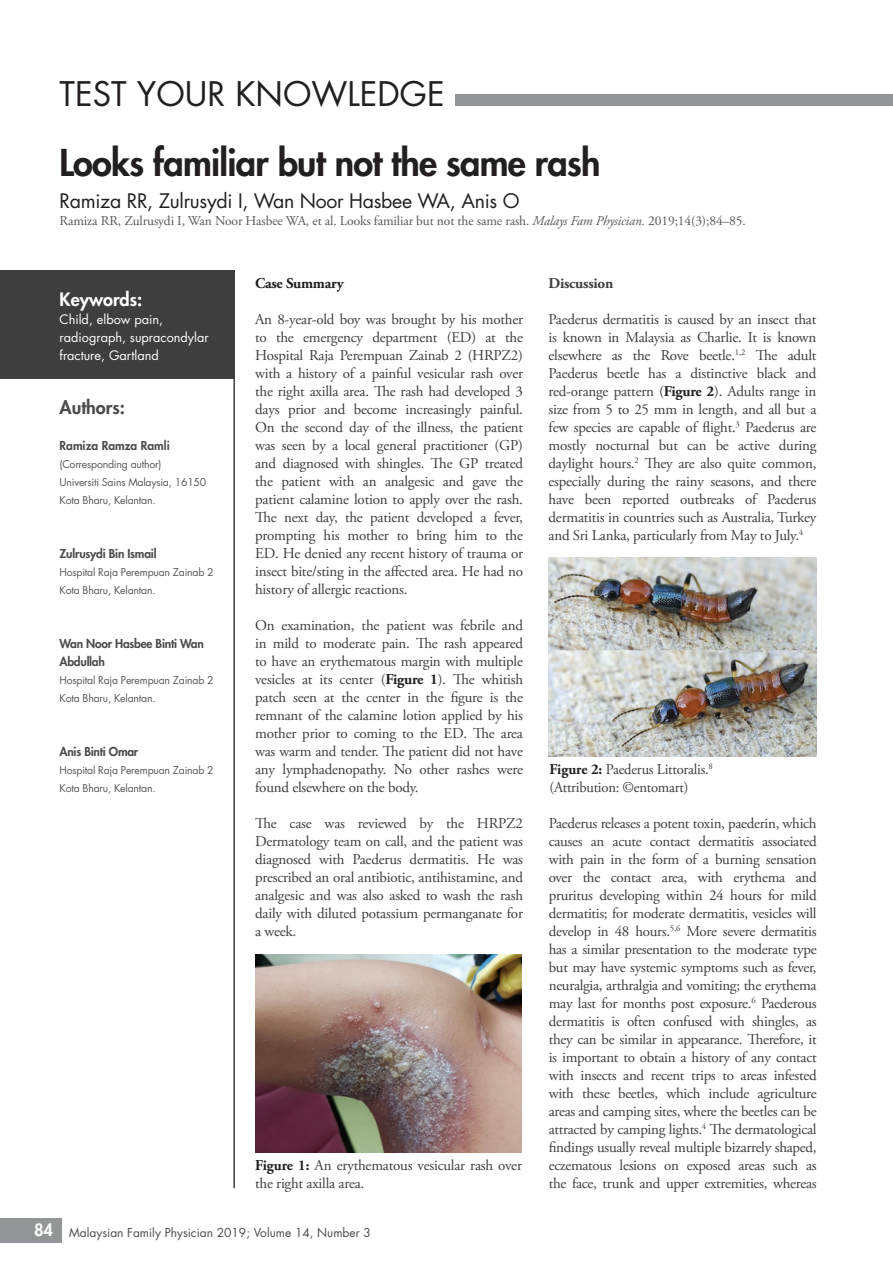
<style>
.page{position:relative;width:893px;height:1263px;background:#fff}
.page>*{position:absolute;margin:0;border:0;box-sizing:border-box;transform-origin:0 0}
.t1{font:800 36px "Futura Std";letter-spacing:-.02em;color:#231f20}
.t2{font:33px "Futura Std";color:#231f20}
.t3{font:19.5px "Futura Std";letter-spacing:-.015em;color:#231f20}
.t4{font:800 18px "Futura Std";color:#fff}
.t5{font:800 18px "Futura Std";color:#4b4c4d}
.t6{font:15px/18px "Adobe Garamond Pro";letter-spacing:-.015em;color:#3e3e3f;text-align:justify}
.t7{font:700 15px "Adobe Garamond Pro";letter-spacing:-.015em;color:#231f20}
.t8{font:700 15px "Adobe Garamond Pro";letter-spacing:-.015em;color:#3e3e3f}
.t9{font:13.5px "Adobe Garamond Pro";letter-spacing:-.01em;color:#57585a}
.t10{font:12.75px/18px "Futura Std";color:#fff}
.t11{font:800 12px/18px "Futura Std";letter-spacing:-.02em;color:#4b4c4d}
.t12{font:12px "Futura Std";color:#4b4c4d}
.t13{font:800 12px "Futura Std";color:#4b4c4d}
.t14{font:10.5px/18px "Futura Std";letter-spacing:-.02em;color:#57585a}
.s1{font-style:italic}
.s2{font-weight:700;color:#231f20}
.s3{font-weight:800;font-size:16.5px;color:#fff}
</style>
<div class="page">
<div style="left:0;top:1218px;width:62px;height:24px;background:#939598"></div>
<div style="left:0;top:270px;width:235px;height:108px;background:#3e3e3f"></div>
<hr style="left:233px;top:324px;width:2px;height:864px;background:#3e3e3f">
<div style="left:455px;top:95px;width:438px;height:11px;background:#939598"></div>
<img style="left:255px;top:954px;width:267px;height:198px">
<img style="left:548px;top:557px;width:268px;height:199px">
<p class="t2" style="left:60px;top:73px;width:387px">TEST YOUR KNOWLEDGE</p>
<p class="t1" style="left:60px;top:140px;width:542px">Looks familiar but not the same rash</p>
<p class="t3" style="left:60px;top:189px;width:462px">Ramiza RR, Zulrusydi I, Wan Noor Hasbee WA, Anis O</p>
<p class="t9" style="left:60px;top:212px;width:688px">Ramiza RR, Zulrusydi I, Wan Noor Hasbee WA, et al. Looks familiar but not the same rash. <span class="s1">Malays Fam Physician.</span> 2019;14(3);84–85.</p>
<p class="t4" style="left:60px;top:288px;width:84px">Keywords:</p>
<p class="t10" style="left:60px;top:310px;width:151px">Child, elbow pain, radiograph, supracondylar fracture, Gartland</p>
<p class="t5" style="left:60px;top:396px;width:67px">Authors:</p>
<p class="t13" style="left:60px;top:438px;width:112px">Ramiza Ramza Ramli</p>
<p class="t14" style="left:60px;top:455px;width:148px">(Corresponding author)<br>Universiti Sains Malaysia, 16150<br>Kota Bharu, Kelantan.</p>
<p class="t11" style="left:60px;top:545px;width:99px">Zulrusydi Bin Ismail</p>
<p class="t14" style="left:60px;top:563px;width:156px">Hospital Raja Perempuan Zainab 2<br>Kota Bharu, Kelantan.</p>
<p class="t11" style="left:60px;top:635px;width:146px">Wan Noor Hasbee Binti Wan<br>Abdullah</p>
<p class="t14" style="left:60px;top:671px;width:156px">Hospital Raja Perempuan Zainab 2<br>Kota Bharu, Kelantan.</p>
<p class="t11" style="left:60px;top:743px;width:80px">Anis Binti Omar</p>
<p class="t14" style="left:60px;top:761px;width:156px">Hospital Raja Perempuan Zainab 2<br>Kota Bharu, Kelantan.</p>
<p class="t7" style="left:255px;top:275px;width:90px">Case Summary</p>
<p class="t6" style="left:255px;top:311px;width:269px">An 8-year-old boy was brought by his mother to the emergency department (ED) at the Hospital Raja Perempuan Zainab 2 (HRPZ2) with a history of a painful vesicular rash over the right axilla area. The rash had developed 3 days prior and become increasingly painful.<br>On the second day of the illness, the patient was seen by a local general practitioner (GP) and diagnosed with shingles. The GP treated the patient with an analgesic and gave the patient calamine lotion to apply over the rash.<br>The next day, the patient developed a fever, prompting his mother to bring him to the ED. He denied any recent history of trauma or insect bite/sting in the affected area. He had no history of allergic reactions.</p>
<p class="t6" style="left:255px;top:617px;width:269px">On examination, the patient was febrile and in mild to moderate pain. The rash appeared to have an erythematous margin with multiple vesicles at its center (<span class="s2">Figure 1</span>). The whitish patch seen at the center in the figure is the remnant of the calamine lotion applied by his mother prior to coming to the ED. The area was warm and tender. The patient did not have any lymphadenopathy. No other rashes were found elsewhere on the body.</p>
<p class="t6" style="left:255px;top:815px;width:269px">The case was reviewed by the HRPZ2<br>Dermatology team on call, and the patient was diagnosed with Paederus dermatitis. He was prescribed an oral antibiotic, antihistamine, and analgesic and was also asked to wash the rash daily with diluted potassium permanganate for a week.</p>
<p class="t6" style="left:255px;top:1157px;width:268px"><span class="s2">Figure 1:</span> An erythematous vesicular rash over the right axilla area.</p>
<p class="t12" style="left:34px;top:1225px;width:338px"><span class="s3">84</span> Malaysian Family Physician 2019; Volume 14, Number 3</p>
<p class="t8" style="left:549px;top:275px;width:66px">Discussion</p>
<p class="t6" style="left:549px;top:311px;width:269px">Paederus dermatitis is caused by an insect that is known in Malaysia as Charlie. It is known elsewhere as the Rove beetle.<sup>1,2</sup> The adult Paederus beetle has a distinctive black and red-orange pattern (<span class="s2">Figure 2</span>). Adults range in size from 5 to 25 mm in length, and all but a few species are capable of flight.<sup>3</sup> Paederus are mostly nocturnal but can be active during daylight hours.<sup>2</sup> They are also quite common, especially during the rainy seasons, and there have been reported outbreaks of Paederus dermatitis in countries such as Australia, Turkey and Sri Lanka, particularly from May to July.<sup>4</sup></p>
<p class="t6" style="left:550px;top:761px;width:165px"><span class="s2">Figure 2:</span> Paederus Littoralis.<sup>8 </sup>(Attribution: ©entomart)</p>
<p class="t6" style="left:549px;top:815px;width:269px">Paederus releases a potent toxin, paederin, which causes an acute contact dermatitis associated with pain in the form of a burning sensation over the contact area, with erythema and pruritus developing within 24 hours for mild dermatitis; for moderate dermatitis, vesicles will develop in 48 hours.<sup>5,6</sup> More severe dermatitis has a similar presentation to the moderate type but may have systemic symptoms such as fever, neuralgia, arthralgia and vomiting; the erythema may last for months post exposure.<sup>6</sup> Paederous dermatitis is often confused with shingles, as they can be similar in appearance. Therefore, it is important to obtain a history of any contact with insects and recent trips to areas infested with these beetles, which include agriculture areas and camping sites, where the beetles can be attracted by camping lights.<sup>4</sup> The dermatological findings usually reveal multiple bizarrely shaped, eczematous lesions on exposed areas such as the face, trunk and upper extremities, whereas</p>
</div>
